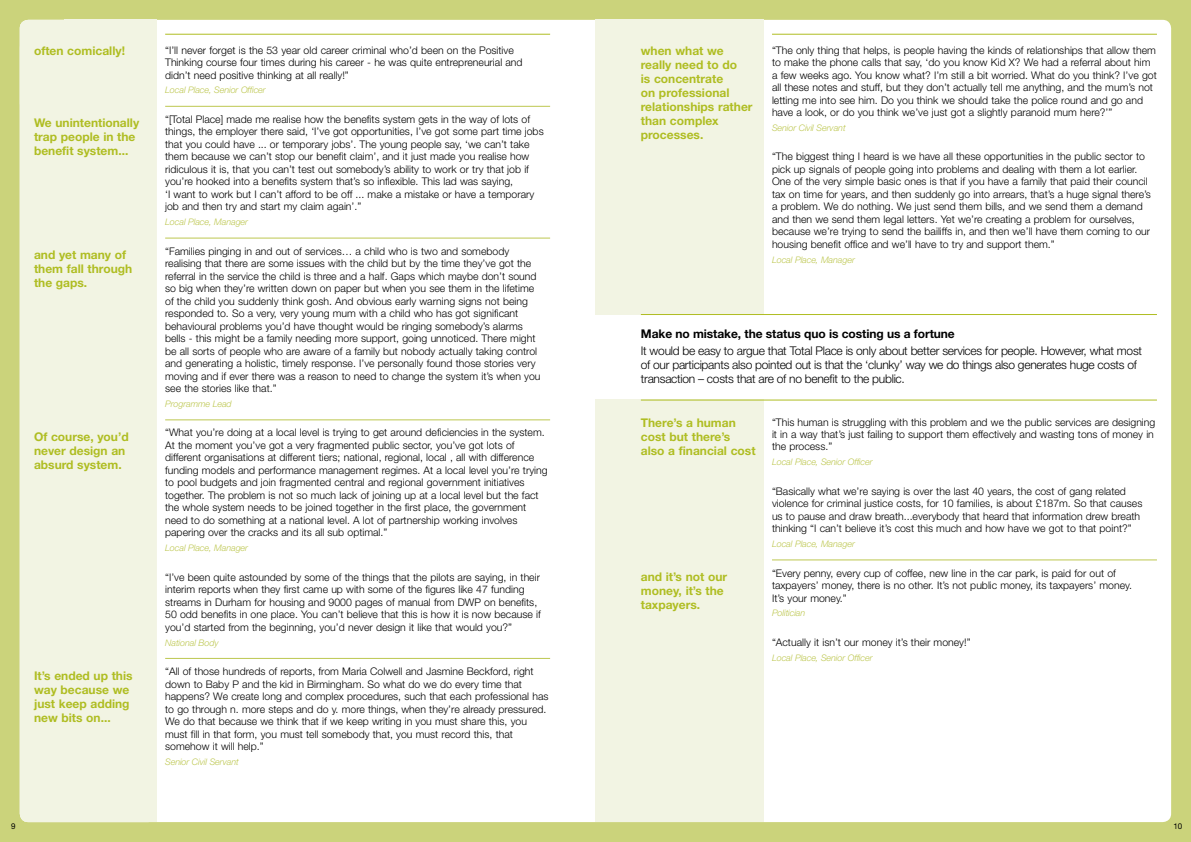
<style>
.page{position:relative;width:1191px;height:842px;background:#cbd37b}
.page>*{position:absolute;margin:0;border:0;box-sizing:border-box;transform-origin:0 0}
.t1{font:700 12px/14px "Helvetica Neue";color:#afbd22}
.t2{font:300 12px/14px "Helvetica Neue";letter-spacing:-.02em;color:#000}
.t3{font:700 12px "Helvetica Neue";letter-spacing:-.005em;color:#000}
.t4{font:300 10.5px/12.5px "Helvetica Neue";color:#000}
.t5{font:italic 300 9px "Helvetica Neue";letter-spacing:-.01em;color:#bdc750}
.t6{font:8px "Helvetica Neue";color:#000}
</style>
<div class="page">
<div style="left:20px;top:20px;width:1151px;height:802px;background:#fff;border-radius:9px"></div>
<div style="left:595px;top:20px;width:168px;height:295px;background:#f2f4e3"></div>
<div style="left:595px;top:400px;width:168px;height:422px;background:#f2f4e3"></div>
<div style="left:20px;top:39px;width:137px;height:783px;background:#f2f4e3;border-radius:9px"></div>
<div style="left:20px;top:20px;width:137px;height:92px;background:#f2f4e3;border-radius:9px"></div>
<div style="left:64px;top:20px;width:93px;height:92px;background:#f2f4e3"></div>
<hr style="left:641px;top:314px;width:516px;height:1px;background:#afbd22">
<hr style="left:641px;top:400px;width:516px;height:1px;background:#afbd22">
<hr style="left:772px;top:560px;width:385px;height:1px;background:#bdc750">
<hr style="left:165px;top:34px;width:385px;height:1px;background:#afbd22">
<hr style="left:165px;top:106px;width:385px;height:1px;background:#bdc750">
<hr style="left:165px;top:238px;width:385px;height:1px;background:#bdc750">
<hr style="left:165px;top:420px;width:385px;height:1px;background:#bdc750">
<hr style="left:165px;top:658px;width:385px;height:1px;background:#bdc750">
<hr style="left:772px;top:34px;width:385px;height:1px;background:#afbd22">
<p class="t1" style="left:34px;top:43px;width:92px">often comically!</p>
<p class="t1" style="left:34px;top:116px;width:107px">We unintentionally trap people in the benefit system...</p>
<p class="t1" style="left:34px;top:248px;width:100px">and yet many of them fall through the gaps.</p>
<p class="t1" style="left:34px;top:430px;width:96px">Of course, you’d never design an absurd system.</p>
<p class="t1" style="left:34px;top:668px;width:100px">It’s ended up this way because we just keep adding new bits on...</p>
<p class="t4" style="left:165px;top:43px;width:359px">“I’ll never forget is the 53 year old career criminal who’d been on the Positive<br>Thinking course four times during his career - he was quite entrepreneurial and didn’t need positive thinking at all really!”</p>
<p class="t5" style="left:165px;top:85px;width:102px">Local Place, Senior Officer</p>
<p class="t4" style="left:165px;top:113px;width:380px">“[Total Place] made me realise how the benefits system gets in the way of lots of things, the employer there said, ‘I’ve got opportunities, I’ve got some part time jobs that you could have ... or temporary jobs’. The young people say, ‘we can’t take them because we can’t stop our benefit claim’, and it just made you realise how ridiculous it is, that you can’t test out somebody’s ability to work or try that job if you’re hooked into a benefits system that’s so inflexible. This lad was saying,<br>‘I want to work but I can’t afford to be off ... make a mistake or have a temporary job and then try and start my claim again’.”</p>
<p class="t5" style="left:165px;top:217px;width:84px">Local Place, Manager</p>
<p class="t4" style="left:165px;top:244px;width:377px">“Families pinging in and out of services… a child who is two and somebody realising that there are some issues with the child but by the time they’ve got the referral in the service the child is three and a half. Gaps which maybe don’t sound so big when they’re written down on paper but when you see them in the lifetime of the child you suddenly think gosh. And obvious early warning signs not being responded to. So a very, very young mum with a child who has got significant behavioural problems you’d have thought would be ringing somebody’s alarms bells - this might be a family needing more support, going unnoticed. There might be all sorts of people who are aware of a family but nobody actually taking control and generating a holistic, timely response. I’ve personally found those stories very moving and if ever there was a reason to need to change the system it’s when you see the stories like that.”</p>
<p class="t5" style="left:165px;top:398px;width:68px">Programme Lead</p>
<p class="t4" style="left:165px;top:426px;width:384px">“What you’re doing at a local level is trying to get around deficiencies in the system.<br>At the moment you’ve got a very fragmented public sector, you’ve got lots of different organisations at different tiers; national, regional, local , all with difference funding models and performance management regimes. At a local level you’re trying to pool budgets and join fragmented central and regional government initiatives together. The problem is not so much lack of joining up at a local level but the fact the whole system needs to be joined together in the first place, the government need to do something at a national level. A lot of partnership working involves papering over the cracks and its all sub optimal.”</p>
<p class="t5" style="left:165px;top:543px;width:84px">Local Place, Manager</p>
<p class="t4" style="left:165px;top:570px;width:377px">“I’ve been quite astounded by some of the things that the pilots are saying, in their interim reports when they first came up with some of the figures like 47 funding streams in Durham for housing and 9000 pages of manual from DWP on benefits, 50 odd benefits in one place. You can’t believe that this is how it is now because if you’d started from the beginning, you’d never design it like that would you?”</p>
<p class="t5" style="left:165px;top:637px;width:55px">National Body</p>
<p class="t4" style="left:165px;top:665px;width:385px">“All of those hundreds of reports, from Maria Colwell and Jasmine Beckford, right down to Baby P and the kid in Birmingham. So what do we do every time that happens? We create long and complex procedures, such that each professional has to go through n. more steps and do y. more things, when they’re already pressured.<br>We do that because we think that if we keep writing in you must share this, you must fill in that form, you must tell somebody that, you must record this, that somehow it will help.”</p>
<p class="t5" style="left:165px;top:756px;width:75px">Senior Civil Servant</p>
<p class="t1" style="left:641px;top:43px;width:113px">when what we really need to do<br>is concentrate<br>on professional relationships rather than complex processes.</p>
<p class="t4" style="left:772px;top:43px;width:386px">“The only thing that helps, is people having the kinds of relationships that allow them to make the phone calls that say, ‘do you know Kid X? We had a referral about him a few weeks ago. You know what? I’m still a bit worried. What do you think? I’ve got all these notes and stuff, but they don’t actually tell me anything, and the mum’s not letting me into see him. Do you think we should take the police round and go and have a look, or do you think we’ve just got a slightly paranoid mum here?’”</p>
<p class="t5" style="left:772px;top:122px;width:75px">Senior Civil Servant</p>
<p class="t4" style="left:772px;top:150px;width:380px">“The biggest thing I heard is we have all these opportunities in the public sector to pick up signals of people going into problems and dealing with them a lot earlier.<br>One of the very simple basic ones is that if you have a family that paid their council tax on time for years, and then suddenly go into arrears, that’s a huge signal there’s a problem. We do nothing. We just send them bills, and we send them a demand and then we send them legal letters. Yet we’re creating a problem for ourselves, because we’re trying to send the bailiffs in, and then we’ll have them coming to our housing benefit office and we’ll have to try and support them.”</p>
<p class="t5" style="left:772px;top:254px;width:84px">Local Place, Manager</p>
<p class="t3" style="left:641px;top:326px;width:315px">Make no mistake, the status quo is costing us a fortune</p>
<p class="t2" style="left:641px;top:343px;width:503px">It would be easy to argue that Total Place is only about better services for people. However, what most of our participants also pointed out is that the ‘clunky’ way we do things also generates huge costs of transaction – costs that are of no benefit to the public.</p>
<p class="t1" style="left:641px;top:415px;width:116px">There’s a human cost but there’s also a financial cost</p>
<p class="t4" style="left:772px;top:415px;width:385px">“This human is struggling with this problem and we the public services are designing it in a way that’s just failing to support them effectively and wasting tons of money in the process.”</p>
<p class="t5" style="left:772px;top:457px;width:102px">Local Place, Senior Officer</p>
<p class="t4" style="left:772px;top:484px;width:372px">“Basically what we’re saying is over the last 40 years, the cost of gang related violence for criminal justice costs, for 10 families, is about £187m. So that causes us to pause and draw breath...everybody that heard that information drew breath thinking “I can’t believe it’s cost this much and how have we got to that point?”</p>
<p class="t5" style="left:772px;top:538px;width:84px">Local Place, Manager</p>
<p class="t4" style="left:772px;top:566px;width:361px">“Every penny, every cup of coffee, new line in the car park, is paid for out of taxpayers’ money, there is no other. It’s not public money, its taxpayers’ money.<br>It’s your money.”</p>
<p class="t5" style="left:772px;top:608px;width:35px">Politician</p>
<p class="t4" style="left:772px;top:636px;width:200px">“Actually it isn’t our money it’s their money!”</p>
<p class="t5" style="left:772px;top:652px;width:102px">Local Place, Senior Officer</p>
<p class="t1" style="left:641px;top:569px;width:88px">and it’s not our money, it’s the taxpayers.</p>
<p class="t6" style="left:11px;top:821px;width:6px">9</p>
<p class="t6" style="left:1173px;top:821px;width:10px">10</p>
</div>
